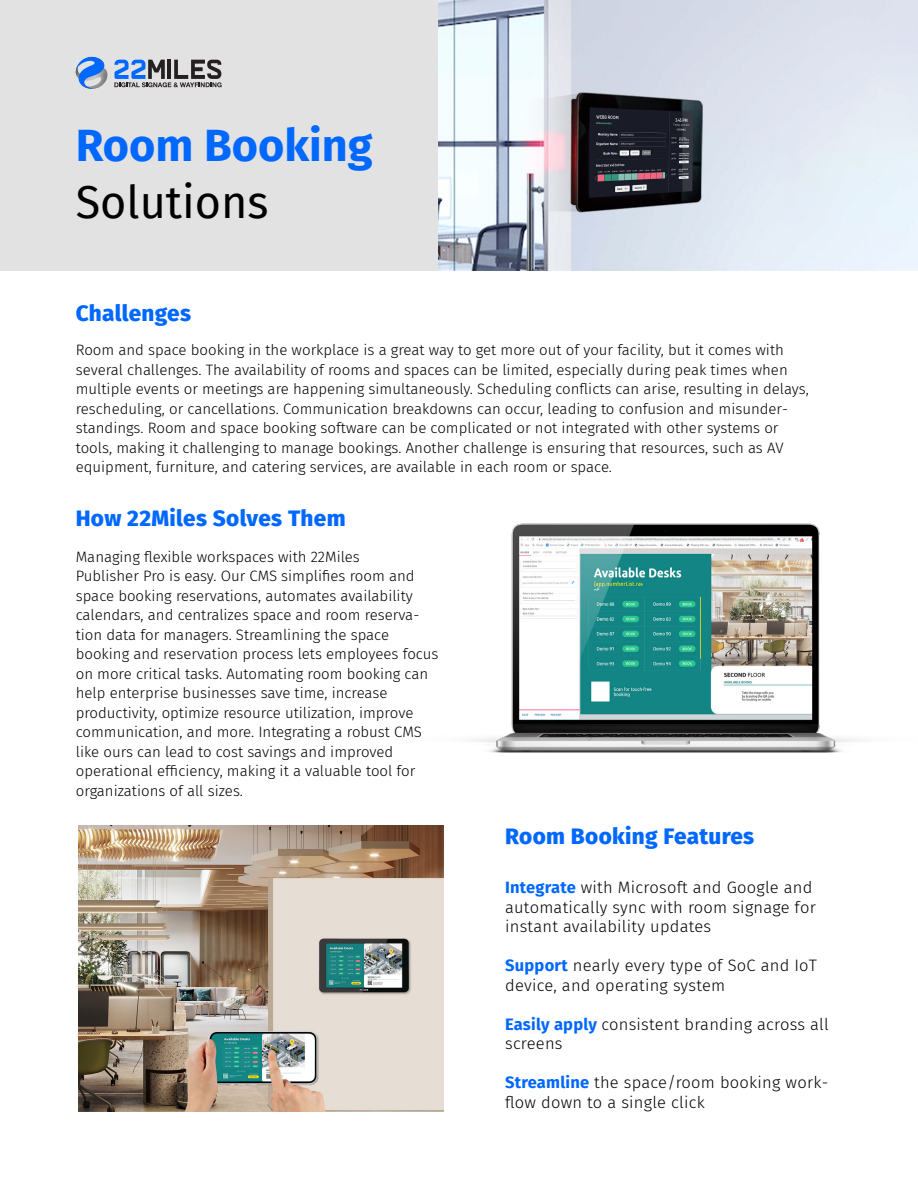
<style>
.page{position:relative;width:918px;height:1188px;background:#fff}
.page>*{position:absolute;margin:0;border:0;box-sizing:border-box;transform-origin:0 0}
.t1{font:700 45px "Fira Sans";color:#0068ff}
.t2{font:45px "Fira Sans";color:#000}
.t3{font:800 22.5px "Fira Sans";letter-spacing:.015em;color:#0068ff}
.t4{font:300 16.5px/19.5px "Fira Sans";letter-spacing:.015em;color:#000}
.t5{font:300 15px/19.5px "Fira Sans";color:#000}
.s1{font-weight:700;color:#0068ff}
</style>
<div class="page">
<div style="left:0;top:0;width:918px;height:271px;background:#e2e2e2"></div>
<svg style="left:76px;top:57px;width:32px;height:32px"></svg>
<svg style="left:114px;top:60px;width:108px;height:27px"></svg>
<img style="left:439px;top:0;width:479px;height:270px">
<img style="left:345px;top:523px;width:513px;height:309px">
<img style="left:79px;top:826px;width:364px;height:285px">
<h1 class="t1" style="left:76px;top:108px;width:298px">Room Booking</h1>
<h1 class="t2" style="left:76px;top:169px;width:194px">Solutions</h1>
<h2 class="t3" style="left:76px;top:293px;width:117px">Challenges</h2>
<p class="t5" style="left:76px;top:340px;width:735px">Room and space booking in the workplace is a great way to get more out of your facility, but it comes with several challenges. The availability of rooms and spaces can be limited, especially during peak times when multiple events or meetings are happening simultaneously. Scheduling conflicts can arise, resulting in delays, rescheduling, or cancellations. Communication breakdowns can occur, leading to confusion and misunder&shy;standings. Room and space booking software can be complicated or not integrated with other systems or tools, making it challenging to manage bookings. Another challenge is ensuring that resources, such as AV equipment, furniture, and catering services, are available in each room or space.</p>
<h2 class="t3" style="left:76px;top:498px;width:271px">How 22Miles Solves Them</h2>
<p class="t5" style="left:76px;top:547px;width:364px">Managing flexible workspaces with 22Miles<br>Publisher Pro is easy. Our CMS simplifies room and space booking reservations, automates availability calendars, and centralizes space and room reserva&shy;tion data for managers. Streamlining the space booking and reservation process lets employees focus on more critical tasks. Automating room booking can help enterprise businesses save time, increase productivity, optimize resource utilization, improve communication, and more. Integrating a robust CMS like ours can lead to cost savings and improved operational efficiency, making it a valuable tool for organizations of all sizes.</p>
<h2 class="t3" style="left:505px;top:817px;width:250px">Room Booking Features</h2>
<p class="t4" style="left:505px;top:878px;width:312px"><span class="s1">Integrate</span> with Microsoft and Google and automatically sync with room signage for instant availability updates</p>
<p class="t4" style="left:505px;top:956px;width:314px"><span class="s1">Support</span> nearly every type of SoC and IoT device, and operating system</p>
<p class="t4" style="left:505px;top:1014px;width:325px"><span class="s1">Easily apply</span> consistent branding across all screens</p>
<p class="t4" style="left:505px;top:1073px;width:325px"><span class="s1">Streamline</span> the space/room booking work&shy;flow down to a single click</p>
</div>
